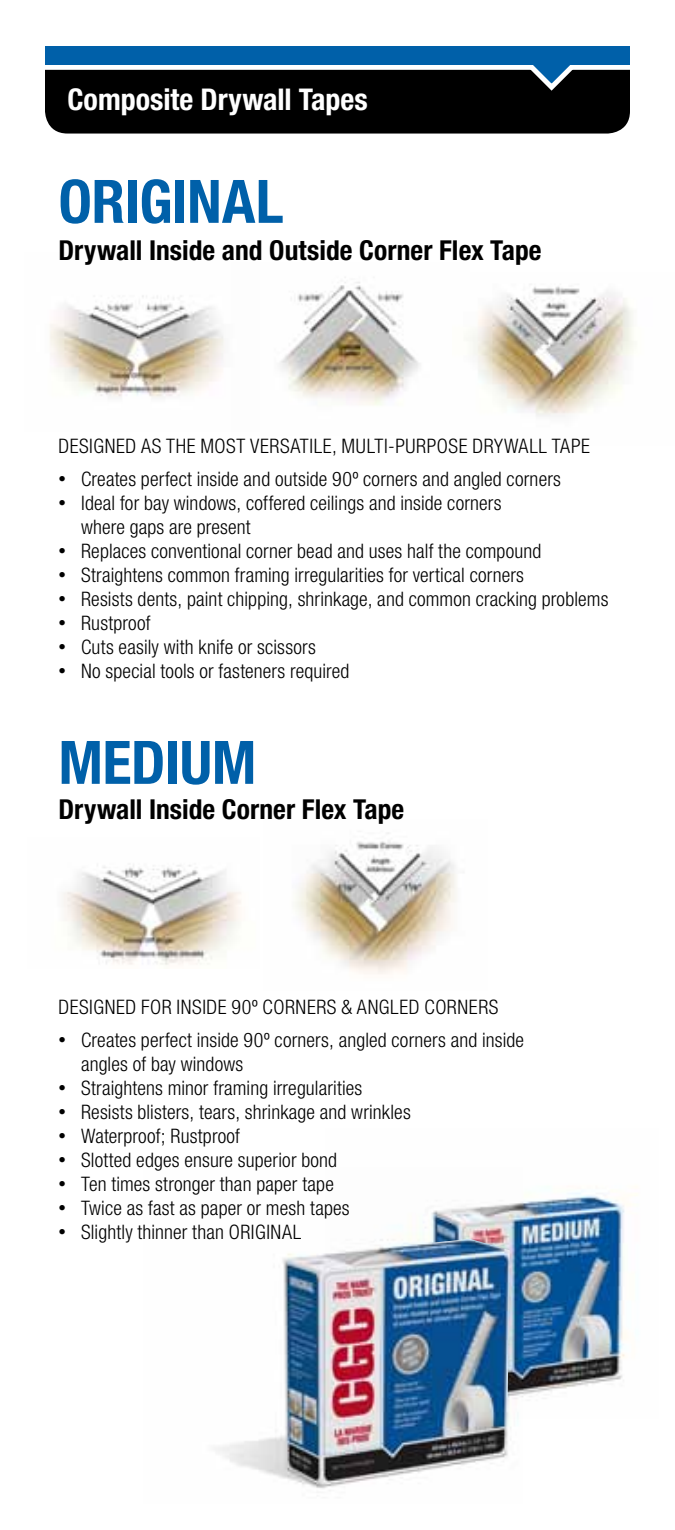
<style>
.page{position:relative;width:675px;height:1530px;background:#fff}
.page>*{position:absolute;margin:0;border:0;box-sizing:border-box;transform-origin:0 0}
.t1{font:700 condensed 60px "Helvetica Neue LT Std";letter-spacing:-.005em;color:#0060a9}
.t2{font:700 condensed 30px "Helvetica Neue LT Std";color:#fff}
.t3{font:700 condensed 27.5px "Helvetica Neue LT Std";letter-spacing:.005em;color:#000}
.t4{font:300 condensed 20px/24px "Helvetica Neue LT Std";letter-spacing:.01em;color:#000}
.t5{font:300 condensed 20px "Helvetica Neue LT Std";letter-spacing:.03em;color:#000}
.s1{font-size:15px}
</style>
<div class="page">
<img style="left:63px;top:865px;width:178px;height:100px">
<img style="left:295px;top:832px;width:162px;height:142px">
<img style="left:523px;top:1192px;width:104px;height:203px">
<img style="left:215px;top:1202px;width:308px;height:287px">
<svg style="left:45px;top:65px;width:585px;height:69px;background:#151616"></svg>
<div style="left:45px;top:46px;width:585px;height:19px;background:#0060a9"></div>
<img style="left:280px;top:282px;width:140px;height:124px">
<img style="left:466px;top:286px;width:170px;height:130px">
<img style="left:50px;top:295px;width:174px;height:103px">
<h2 class="t2" style="left:68px;top:81px;width:302px">Composite Drywall Tapes</h2>
<h1 class="t1" style="left:58px;top:165px;width:227px">ORIGINAL</h1>
<h3 class="t3" style="left:58px;top:234px;width:485px">Drywall Inside and Outside Corner Flex Tape</h3>
<p class="t5" style="left:58px;top:435px;width:533px">DESIGNED AS THE MOST VERSATILE, MULTI-PURPOSE DRYWALL TAPE</p>
<p class="t4" style="left:58px;top:467px;width:504px"><span class="s1">•</span> Creates perfect inside and outside 90º corners and angled corners</p>
<p class="t4" style="left:81px;top:491px;width:422px;text-indent:-23px"><span class="s1">•</span> Ideal for bay windows, coffered ceilings and inside corners where gaps are present</p>
<p class="t4" style="left:58px;top:539px;width:484px"><span class="s1">•</span> Replaces conventional corner bead and uses half the compound</p>
<p class="t4" style="left:58px;top:563px;width:467px"><span class="s1">•</span> Straightens common framing irregularities for vertical corners</p>
<p class="t4" style="left:58px;top:587px;width:551px"><span class="s1">•</span> Resists dents, paint chipping, shrinkage, and common cracking problems</p>
<p class="t4" style="left:58px;top:611px;width:94px"><span class="s1">•</span> Rustproof</p>
<p class="t4" style="left:58px;top:635px;width:259px"><span class="s1">•</span> Cuts easily with knife or scissors</p>
<p class="t4" style="left:58px;top:659px;width:292px"><span class="s1">•</span> No special tools or fasteners required</p>
<h1 class="t1" style="left:58px;top:726px;width:199px">MEDIUM</h1>
<h3 class="t3" style="left:58px;top:792px;width:347px">Drywall Inside Corner Flex Tape</h3>
<p class="t4" style="left:58px;top:995px;width:442px">DESIGNED FOR INSIDE 90º CORNERS &amp; ANGLED CORNERS</p>
<p class="t4" style="left:81px;top:1028px;width:445px;text-indent:-23px"><span class="s1">•</span> Creates perfect inside 90º corners, angled corners and inside angles of bay windows</p>
<p class="t4" style="left:58px;top:1076px;width:305px"><span class="s1">•</span> Straightens minor framing irregularities</p>
<p class="t4" style="left:58px;top:1100px;width:354px"><span class="s1">•</span> Resists blisters, tears, shrinkage and wrinkles</p>
<p class="t4" style="left:58px;top:1124px;width:183px"><span class="s1">•</span> Waterproof; Rustproof</p>
<p class="t4" style="left:58px;top:1148px;width:280px"><span class="s1">•</span> Slotted edges ensure superior bond</p>
<p class="t4" style="left:58px;top:1172px;width:277px"><span class="s1">•</span> Ten times stronger than paper tape</p>
<p class="t4" style="left:58px;top:1196px;width:293px"><span class="s1">•</span> Twice as fast as paper or mesh tapes</p>
<p class="t4" style="left:58px;top:1220px;width:244px"><span class="s1">•</span> Slightly thinner than ORIGINAL</p>
</div>
